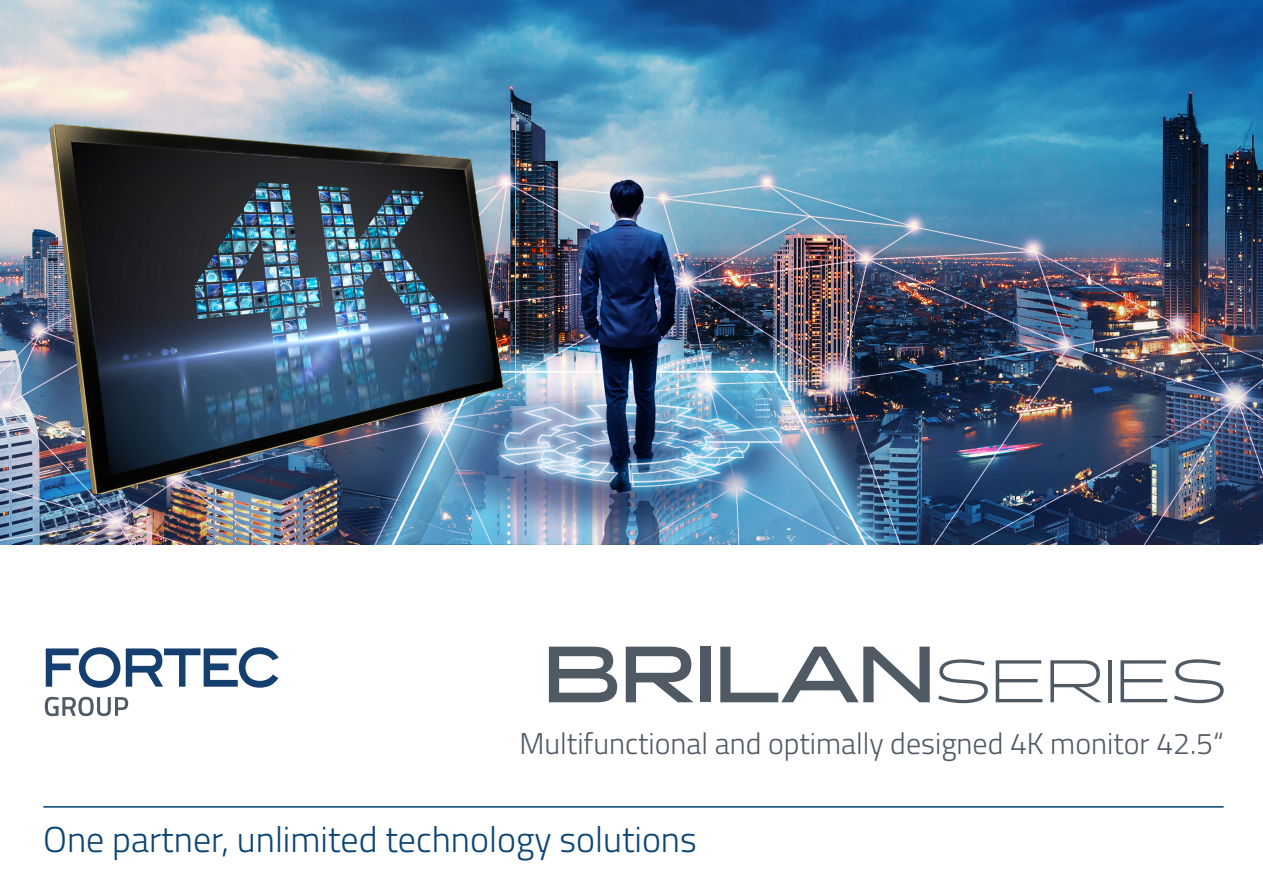
<style>
.page{position:relative;width:1263px;height:893px;background:#fff}
.page>*{position:absolute;margin:0;border:0;box-sizing:border-box;transform-origin:0 0}
.t1{font:700 79.5px "Halogen";color:#505a64}
.t2{font:300 36px "Titillium Web";color:#0c4574}
.t3{font:300 30px "Titillium Web";color:#505a64}
.s1{font-weight:300;font-size:60px}
</style>
<div class="page">
<svg style="left:46px;top:647px;width:233px;height:41px"></svg>
<svg style="left:45px;top:697px;width:83px;height:19px"></svg>
<hr style="left:43px;top:806px;width:1181px;height:2px;background:#023e73">
<img style="left:0;top:0;width:1263px;height:544px">
<img style="left:42px;top:117px;width:474px;height:376px">
<p class="t1" style="left:544px;top:626px;width:685px">BRILAN<span class="s1">SERIES</span></p>
<p class="t3" style="left:519px;top:722px;width:706px">Multifunctional and optimally designed 4K monitor 42.5“</p>
<p class="t2" style="left:43px;top:813px;width:655px">One partner, unlimited technology solutions</p>
</div>
